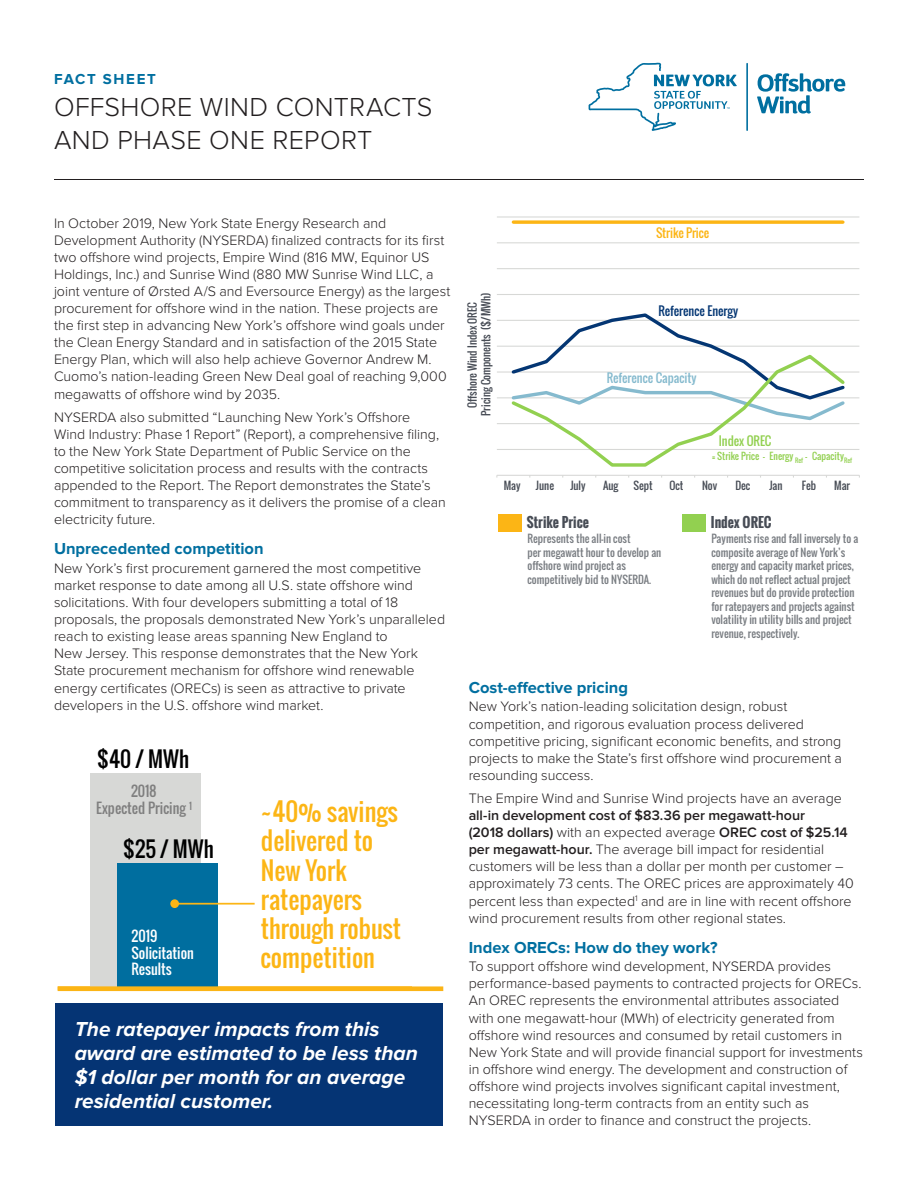
<style>
.page{position:relative;width:918px;height:1188px;background:#fff}
.page>*{position:absolute;margin:0;border:0;box-sizing:border-box;transform-origin:0 0}
.Program_Area{font:300 27px/32.4px "Proxima Nova";letter-spacing:.015em;color:#231f20}
.t1{font:24.45px/29.2px "Oswald";color:#fcb515}
.Subhead{font:italic 700 21px/24px "Proxima Nova";color:#fff}
.t2{font:21px "Oswald";color:#000}
.Subhead-2{font:700 16.5px "Proxima Nova";color:#006fa0}
.Type_of_Document{font:700 15px "Proxima Nova";letter-spacing:.11em;color:#006fa0}
.body_copy{font:300 14.25px/17.1px "Proxima Nova";letter-spacing:-.005em;color:#231f20}
.t3{font:13.95px/16.8px "Oswald";color:#fff}
.t4{font:13.95px/16.8px "Oswald";color:#7f7f7f;text-align:center}
.t5{font:700 13.5px "Oswald";color:#474c55}
.t6{font:12px "Oswald";color:#85bace}
.t7{font:12px "Oswald";color:#043673}
.t8{font:12px "Oswald";letter-spacing:-.01em;color:#fcb515}
.t9{font:12px "Oswald";color:#92d050}
.t10{font:10.5px/13.5px "Oswald";color:#797d82}
.t11{font:10.5px/13.5px "Oswald";color:#474c55;text-align:center}
.t12{font:9.3px "Oswald";color:#92d050}
.s1{font-weight:600}
</style>
<div class="page">
<hr style="left:746px;top:63px;width:2px;height:68px;background:#006fa0">
<svg style="left:589px;top:62px;width:148px;height:69px"></svg>
<svg style="left:757px;top:73px;width:88px;height:41px"></svg>
<hr style="left:54px;top:179px;width:810px;height:1px;background:#231f20">
<div style="left:55px;top:1004px;width:388px;height:122px;background:#053474"></div>
<div style="left:58px;top:986px;width:385px;height:5px;background:#fbb416"></div>
<div style="left:90px;top:774px;width:110px;height:214px;background:#d7d8d6"></div>
<div style="left:118px;top:863px;width:100px;height:125px;background:#006e9f"></div>
<svg style="left:58px;top:986px;width:354px;height:2px"></svg>
<hr style="left:175px;top:903px;width:80px;height:2px;background:#fcb515">
<div style="left:170px;top:899px;width:9px;height:9px;background:#fcb515;border-radius:50%"></div>
<hr style="left:497px;top:449px;width:362px;height:1px;background:#d7d8d6">
<hr style="left:497px;top:423px;width:362px;height:1px;background:#d7d8d6">
<hr style="left:497px;top:397px;width:362px;height:1px;background:#d7d8d6">
<hr style="left:497px;top:371px;width:362px;height:2px;background:#d7d8d6">
<hr style="left:497px;top:346px;width:362px;height:1px;background:#d7d8d6">
<hr style="left:497px;top:320px;width:362px;height:1px;background:#d7d8d6">
<hr style="left:497px;top:294px;width:362px;height:1px;background:#d7d8d6">
<hr style="left:497px;top:268px;width:362px;height:1px;background:#d7d8d6">
<hr style="left:497px;top:242px;width:362px;height:1px;background:#d7d8d6">
<hr style="left:497px;top:216px;width:362px;height:2px;background:#d7d8d6">
<hr style="left:497px;top:475px;width:362px;height:1px;background:#d7d8d6">
<svg style="left:509px;top:313px;width:339px;height:154px"></svg>
<svg style="left:513px;top:220px;width:330px;height:4px"></svg>
<div style="left:498px;top:514px;width:23px;height:17px;background:#fcb515"></div>
<div style="left:682px;top:514px;width:23px;height:17px;background:#92d050"></div>
<p class="Type_of_Document" style="left:54px;top:70px;width:103px">FACT SHEET</p>
<p class="Program_Area" style="left:54px;top:91px;width:380px">OFFSHORE WIND CONTRACTS<br>AND PHASE ONE REPORT</p>
<p class="body_copy" style="left:54px;top:214px;width:398px">In October 2019, New York State Energy Research and Development Authority (NYSERDA) finalized contracts for its first two offshore wind projects, Empire Wind (816 MW, Equinor US Holdings, Inc.) and Sunrise Wind (880 MW Sunrise Wind LLC, a joint venture of Ørsted A/S and Eversource Energy) as the largest procurement for offshore wind in the nation. These projects are the first step in advancing New York’s offshore wind goals under the Clean Energy Standard and in satisfaction of the 2015 State Energy Plan, which will also help achieve Governor Andrew M.<br>Cuomo’s nation-leading Green New Deal goal of reaching 9,000 megawatts of offshore wind by 2035.</p>
<p class="body_copy" style="left:54px;top:409px;width:393px">NYSERDA also submitted “Launching New York’s Offshore<br>Wind Industry: Phase 1 Report” (Report), a comprehensive filing, to the New York State Department of Public Service on the competitive solicitation process and results with the contracts appended to the Report. The Report demonstrates the State’s commitment to transparency as it delivers the promise of a clean electricity future.</p>
<p class="Subhead-2" style="left:54px;top:539px;width:211px">Unprecedented competition</p>
<p class="body_copy" style="left:54px;top:560px;width:393px">New York’s first procurement garnered the most competitive market response to date among all U.S. state offshore wind solicitations. With four developers submitting a total of 18 proposals, the proposals demonstrated New York’s unparalleled reach to existing lease areas spanning New England to<br>New Jersey. This response demonstrates that the New York State procurement mechanism for offshore wind renewable energy certificates (ORECs) is seen as attractive to private developers in the U.S. offshore wind market.</p>
<p class="t2" style="left:97px;top:743px;width:94px">$40 / MWh</p>
<p class="t4" style="left:96px;top:783px;width:97px">2018<br>Expected Pricing <sup>1</sup></p>
<p class="t2" style="left:123px;top:833px;width:93px">$25 / MWh</p>
<p class="t3" style="left:132px;top:928px;width:64px">2019<br>Solicitation<br>Results</p>
<p class="t1" style="left:261px;top:797px;width:142px"><sub>~</sub>40% savings delivered to<br>New York ratepayers through robust competition</p>
<p class="Subhead" style="left:75px;top:1018px;width:345px">The ratepayer impacts from this award are estimated to be less than $1 dollar per month for an average residential customer.</p>
<p class="t8" style="left:656px;top:224px;width:55px">Strike Price</p>
<p class="t11" style="left:466px;top:416px;width:125px;rotate:-90deg">Offshore Wind Index OREC<br>Pricing Components ($/MWh)</p>
<p class="t7" style="left:659px;top:301px;width:81px">Reference Energy</p>
<p class="t6" style="left:607px;top:368px;width:91px">Reference Capacity</p>
<p class="t9" style="left:719px;top:432px;width:54px">Index OREC</p>
<p class="t12" style="left:712px;top:449px;width:141px">= Strike Price – Energy <sub>Ref</sub> – Capacity<sub>Ref</sub></p>
<p class="t11" style="left:504px;top:479px;width:18px">May</p>
<p class="t11" style="left:536px;top:479px;width:20px">June</p>
<p class="t11" style="left:570px;top:479px;width:17px">July</p>
<p class="t11" style="left:603px;top:479px;width:17px">Aug</p>
<p class="t11" style="left:634px;top:479px;width:21px">Sept</p>
<p class="t11" style="left:669px;top:479px;width:16px">Oct</p>
<p class="t11" style="left:702px;top:479px;width:17px">Nov</p>
<p class="t11" style="left:735px;top:479px;width:16px">Dec</p>
<p class="t11" style="left:769px;top:479px;width:15px">Jan</p>
<p class="t11" style="left:802px;top:479px;width:16px">Feb</p>
<p class="t11" style="left:834px;top:479px;width:17px">Mar</p>
<p class="t5" style="left:527px;top:512px;width:63px">Strike Price</p>
<p class="t10" style="left:527px;top:532px;width:135px">Represents the all-in cost<br>per megawatt hour to develop an offshore wind project as competitively bid to NYSERDA.</p>
<p class="t5" style="left:711px;top:512px;width:62px">Index OREC</p>
<p class="t10" style="left:711px;top:532px;width:148px">Payments rise and fall inversely to a composite average of New York’s energy and capacity market prices, which do not reflect actual project revenues but do provide protection for ratepayers and projects against volatility in utility bills and project revenue, respectively.</p>
<p class="Subhead-2" style="left:469px;top:678px;width:161px">Cost-effective pricing</p>
<p class="body_copy" style="left:469px;top:698px;width:375px">New York’s nation-leading solicitation design, robust competition, and rigorous evaluation process delivered competitive pricing, significant economic benefits, and strong projects to make the State’s first offshore wind procurement a resounding success.</p>
<p class="body_copy" style="left:469px;top:790px;width:387px">The Empire Wind and Sunrise Wind projects have an average <span class="s1">all-in development cost of $83.36 per megawatt-hour<br>(2018 dollars)</span> with an expected average <span class="s1">OREC cost of $25.14 per megawatt-hour.</span> The average bill impact for residential customers will be less than a dollar per month per customer – approximately 73 cents. The OREC prices are approximately 40 percent less than expected<sup>1</sup> and are in line with recent offshore wind procurement results from other regional states.</p>
<p class="Subhead-2" style="left:469px;top:938px;width:251px">Index ORECs: How do they work?</p>
<p class="body_copy" style="left:469px;top:958px;width:396px">To support offshore wind development, NYSERDA provides performance-based payments to contracted projects for ORECs.<br>An OREC represents the environmental attributes associated with one megawatt-hour (MWh) of electricity generated from offshore wind resources and consumed by retail customers in New York State and will provide financial support for investments in offshore wind energy. The development and construction of offshore wind projects involves significant capital investment, necessitating long-term contracts from an entity such as NYSERDA in order to finance and construct the projects.</p>
</div>
